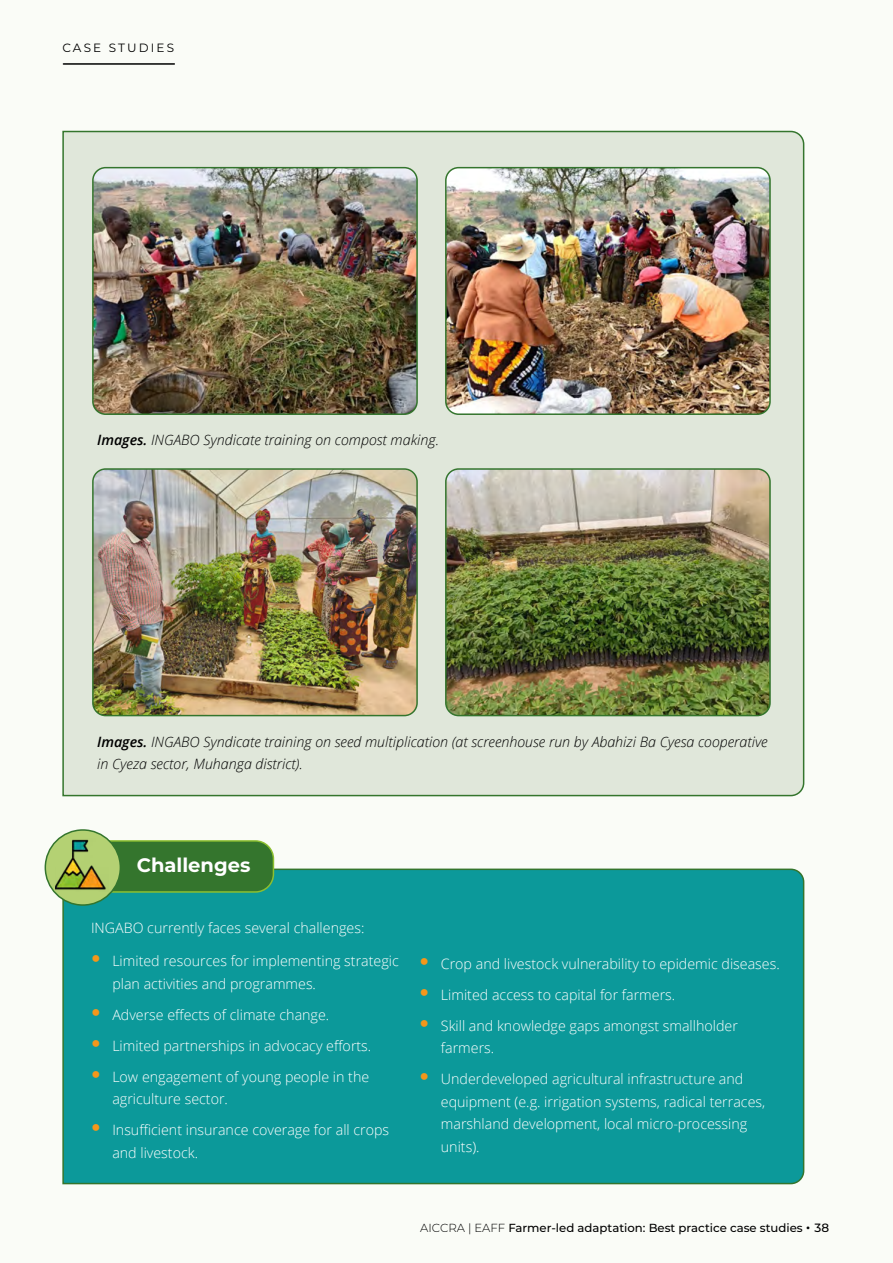
<style>
.page{position:relative;width:893px;height:1263px;background:#fafcf7}
.page>*{position:absolute;margin:0;border:0;box-sizing:border-box;transform-origin:0 0}
.t1{font:700 19.5px "Montserrat";color:#fff}
.t2{font:300 14.25px/22.5px "Open Sans";color:#fff}
.t3{font:italic 300 14.25px/22.5px "Open Sans";color:#000}
.t4{font:12px "Montserrat";letter-spacing:.18em;color:#000}
.t5{font:500 11.7px "Montserrat";color:#000}
.s1{font-weight:600}
.s2{font-family:"Montserrat";font-weight:700;font-size:27px;color:#f4971a}
.s3{font-weight:300}
.s4{font-size:15px}
.s5{font-size:12px}
</style>
<div class="page">
<hr style="left:63px;top:63px;width:111px;height:2px;background:#000">
<div style="left:62px;top:130px;width:743px;height:667px;background:#e0e7da"></div>
<img style="left:93px;top:168px;width:324px;height:246px">
<div style="left:92px;top:167px;width:326px;height:248px;border:2px solid #34752d;border-radius:13px"></div>
<img style="left:93px;top:469px;width:324px;height:246px">
<div style="left:92px;top:468px;width:326px;height:248px;border:2px solid #34752d;border-radius:13px"></div>
<img style="left:446px;top:168px;width:324px;height:246px">
<div style="left:445px;top:167px;width:326px;height:248px;border:2px solid #34752d;border-radius:13px"></div>
<img style="left:446px;top:469px;width:324px;height:246px">
<div style="left:445px;top:468px;width:326px;height:248px;border:2px solid #34752d;border-radius:13px"></div>
<div style="left:62px;top:868px;width:743px;height:317px;background:#0c999a"></div>
<div style="left:83px;top:841px;width:190px;height:51px;background:#34752d;border-radius:18px"></div>
<div style="left:82px;top:840px;width:192px;height:53px;border:2px solid #8cbf30;border-radius:18px"></div>
<div style="left:45px;top:830px;width:75px;height:75px;background:#b4d173;border-radius:50%"></div>
<div style="left:45px;top:829px;width:76px;height:77px;border:2px solid #34752d;border-radius:50%"></div>
<img style="left:55px;top:838px;width:53px;height:53px">
<p class="t4" style="left:62px;top:40px;width:113px">CASE STUDIES</p>
<p class="t3" style="left:97px;top:428px;width:343px"><span class="s1">Images.</span> INGABO Syndicate training on compost making.</p>
<p class="t3" style="left:97px;top:730px;width:672px"><span class="s1">Images.</span> INGABO Syndicate training on seed multiplication (at screenhouse run by Abahizi Ba Cyesa cooperative in Cyeza sector, Muhanga district).</p>
<h1 class="t1" style="left:137px;top:851px;width:115px">Challenges</h1>
<p class="t2" style="left:91px;top:916px;width:275px">INGABO currently faces several challenges:</p>
<p class="t2" style="left:112px;top:949px;width:288px;text-indent:-21px"><span class="s2">•</span> Limited resources for implementing strategic plan activities and programmes.</p>
<p class="t2" style="left:91px;top:1003px;width:240px"><span class="s2">•</span> Adverse effects of climate change.</p>
<p class="t2" style="left:91px;top:1034px;width:282px"><span class="s2">•</span> Limited partnerships in advocacy efforts.</p>
<p class="t2" style="left:112px;top:1065px;width:258px;text-indent:-21px"><span class="s2">•</span> Low engagement of young people in the agriculture sector.</p>
<p class="t2" style="left:112px;top:1118px;width:278px;text-indent:-21px"><span class="s2">•</span> Insufficient insurance coverage for all crops and livestock.</p>
<p class="t2" style="left:420px;top:952px;width:362px"><span class="s2">•</span> Crop and livestock vulnerability to epidemic diseases.</p>
<p class="t2" style="left:420px;top:983px;width:257px"><span class="s2">•</span> Limited access to capital for farmers.</p>
<p class="t2" style="left:441px;top:1014px;width:298px;text-indent:-21px"><span class="s2">•</span> Skill and knowledge gaps amongst smallholder farmers.</p>
<p class="t2" style="left:441px;top:1067px;width:326px;text-indent:-21px"><span class="s2">•</span> Underdeveloped agricultural infrastructure and equipment (e.g. irrigation systems, radical terraces, marshland development, local micro-processing units).</p>
<p class="t5" style="left:420px;top:1219px;width:411px"><span class="s3">AICCRA | EAFF</span> Farmer-led adaptation: Best practice case studies <span class="s4">•</span> <span class="s5">38</span></p>
</div>
